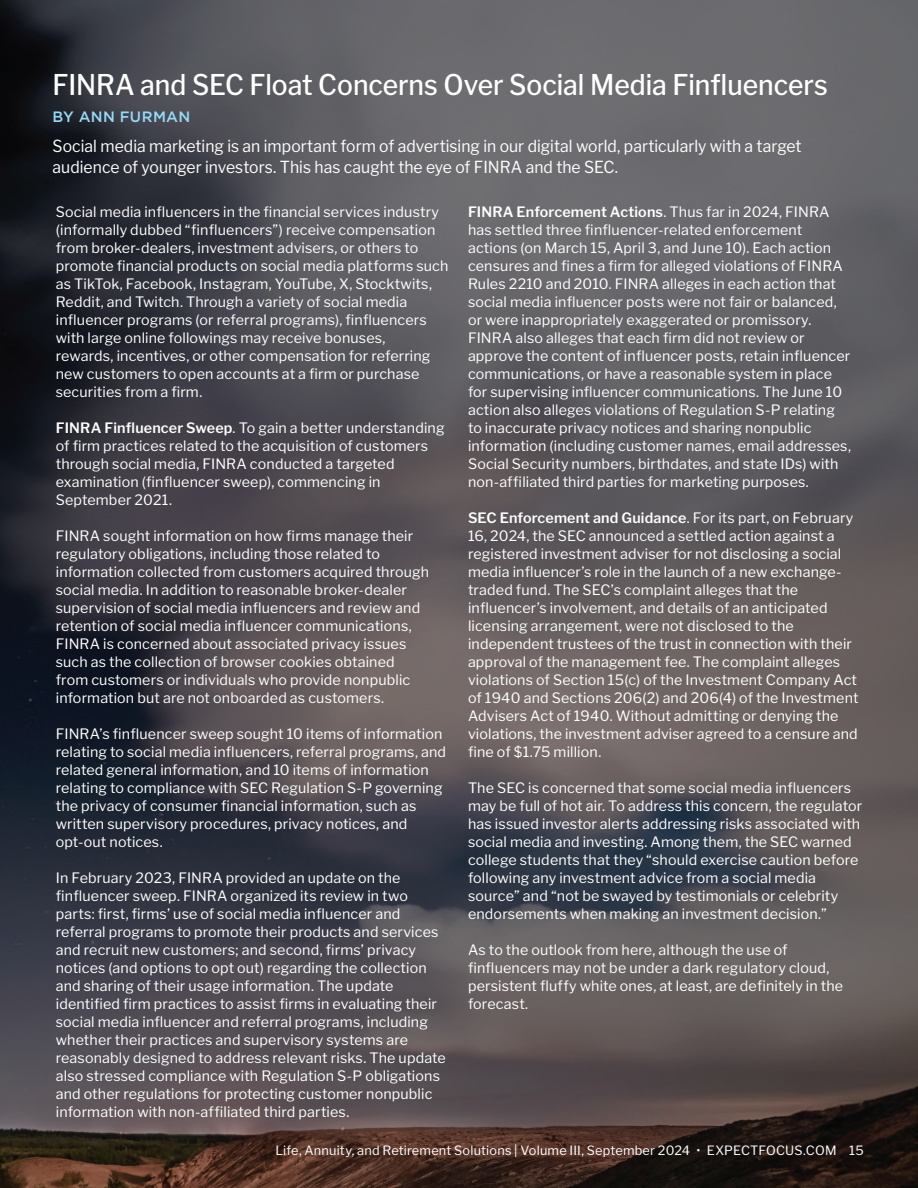
<style>
.page{position:relative;width:918px;height:1188px;background:#fff}
.page>*{position:absolute;margin:0;border:0;box-sizing:border-box;transform-origin:0 0}
.t1{font:500 28.35px "Libre Franklin";color:#fff;scale:.93 1}
.Body_Copy{font:16.5px/21px "Libre Franklin";letter-spacing:.005em;color:#fff;scale:.95 1}
.t2{font:500 15px "Gotham";letter-spacing:.02em;color:#97daf8}
.Body_Copy-2{font:14.25px/18px "Libre Franklin";letter-spacing:.01em;color:#fff}
.t3{font:12.75px "Libre Franklin";letter-spacing:.015em;color:#fff}
.s1{font-weight:600}
</style>
<div class="page">
<img style="left:0;top:0;width:918px;height:1188px">
<p class="t1" style="left:53px;top:68px;width:835px">FINRA and SEC Float Concerns Over Social Media Finfluencers</p>
<p class="t2" style="left:53px;top:107px;width:139px">BY ANN FURMAN</p>
<p class="Body_Copy" style="left:53px;top:136px;width:790px">Social media marketing is an important form of advertising in our digital world, particularly with a target audience of younger investors. This has caught the eye of FINRA and the SEC.</p>
<p class="Body_Copy-2" style="left:56px;top:202px;width:394px">Social media influencers in the financial services industry (informally dubbed “finfluencers”) receive compensation from broker-dealers, investment advisers, or others to promote financial products on social media platforms such as TikTok, Facebook, Instagram, YouTube, X, Stocktwits, Reddit, and Twitch. Through a variety of social media influencer programs (or referral programs), finfluencers with large online followings may receive bonuses,<br>rewards, incentives, or other compensation for referring new customers to open accounts at a firm or purchase securities from a firm.</p>
<p class="Body_Copy-2" style="left:56px;top:418px;width:390px"><span class="s1">FINRA Finfluencer Sweep</span>. To gain a better understanding of firm practices related to the acquisition of customers through social media, FINRA conducted a targeted examination (finfluencer sweep), commencing in September 2021.</p>
<p class="Body_Copy-2" style="left:56px;top:526px;width:375px">FINRA sought information on how firms manage their regulatory obligations, including those related to information collected from customers acquired through social media. In addition to reasonable broker-dealer supervision of social media influencers and review and retention of social media influencer communications, FINRA is concerned about associated privacy issues such as the collection of browser cookies obtained from customers or individuals who provide nonpublic information but are not onboarded as customers.</p>
<p class="Body_Copy-2" style="left:56px;top:724px;width:392px">FINRA’s finfluencer sweep sought 10 items of information relating to social media influencers, referral programs, and related general information, and 10 items of information relating to compliance with SEC Regulation S-P governing the privacy of consumer financial information, such as written supervisory procedures, privacy notices, and opt-out notices.</p>
<p class="Body_Copy-2" style="left:56px;top:868px;width:392px">In February 2023, FINRA provided an update on the finfluencer sweep. FINRA organized its review in two parts: first, firms’ use of social media influencer and referral programs to promote their products and services and recruit new customers; and second, firms’ privacy notices (and options to opt out) regarding the collection and sharing of their usage information. The update identified firm practices to assist firms in evaluating their social media influencer and referral programs, including whether their practices and supervisory systems are reasonably designed to address relevant risks. The update also stressed compliance with Regulation S-P obligations and other regulations for protecting customer nonpublic information with non-affiliated third parties.</p>
<p class="Body_Copy-2" style="left:468px;top:202px;width:385px"><span class="s1">FINRA Enforcement Actions</span>. Thus far in 2024, FINRA has settled three finfluencer-related enforcement actions (on March 15, April 3, and June 10). Each action censures and fines a firm for alleged violations of FINRA Rules 2210 and 2010. FINRA alleges in each action that social media influencer posts were not fair or balanced, or were inappropriately exaggerated or promissory.<br>FINRA also alleges that each firm did not review or approve the content of influencer posts, retain influencer communications, or have a reasonable system in place for supervising influencer communications. The June 10 action also alleges violations of Regulation S-P relating to inaccurate privacy notices and sharing nonpublic information (including customer names, email addresses, Social Security numbers, birthdates, and state IDs) with non-affiliated third parties for marketing purposes.</p>
<p class="Body_Copy-2" style="left:468px;top:508px;width:392px"><span class="s1">SEC Enforcement and Guidance</span>. For its part, on February 16, 2024, the SEC announced a settled action against a registered investment adviser for not disclosing a social media influencer’s role in the launch of a new exchange&shy;traded fund. The SEC’s complaint alleges that the influencer’s involvement, and details of an anticipated licensing arrangement, were not disclosed to the independent trustees of the trust in connection with their approval of the management fee. The complaint alleges violations of Section 15(c) of the Investment Company Act of 1940 and Sections 206(2) and 206(4) of the Investment Advisers Act of 1940. Without admitting or denying the violations, the investment adviser agreed to a censure and fine of $1.75 million.</p>
<p class="Body_Copy-2" style="left:468px;top:778px;width:396px">The SEC is concerned that some social media influencers may be full of hot air. To address this concern, the regulator has issued investor alerts addressing risks associated with social media and investing. Among them, the SEC warned college students that they “should exercise caution before following any investment advice from a social media source” and “not be swayed by testimonials or celebrity endorsements when making an investment decision.”</p>
<p class="Body_Copy-2" style="left:468px;top:940px;width:377px">As to the outlook from here, although the use of finfluencers may not be under a dark regulatory cloud, persistent fluffy white ones, at least, are definitely in the forecast.</p>
<p class="t3" style="left:275px;top:1143px;width:590px">Life, Annuity, and Retirement Solutions | Volume III, September 2024 • EXPECTFOCUS.COM 15</p>
</div>
